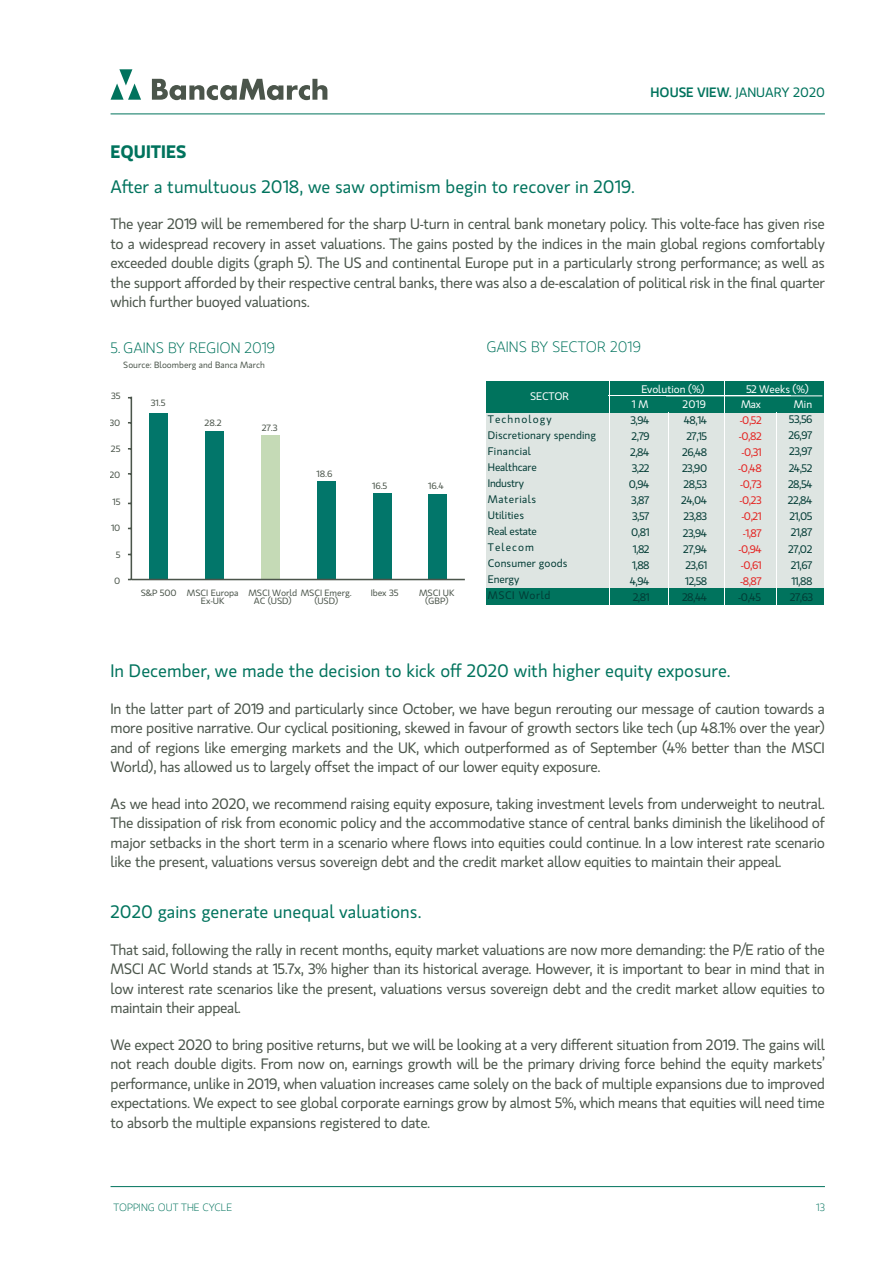
<style>
.page{position:relative;width:893px;height:1263px;background:#fff}
.page>*{position:absolute;margin:0;border:0;box-sizing:border-box;transform-origin:0 0}
.t1{font:18px "Gloriola";color:#00735d}
.t2{font:600 18px "Gloriola";color:#00735d}
.t3{font:15px/19.5px "Gloriola";letter-spacing:-.025em;color:#4b554b;text-align:justify}
.t4{font:300 15px "Gloriola";color:#00735d}
.t5{font:13.5px "Gloriola";color:#00735d}
.t6{font:10.95px/16.2px "Gloriola";letter-spacing:-.04em;color:#023b35;text-align:center}
.t7{font:10.95px/16px "Gloriola";letter-spacing:.01em;color:#023b35}
.t8{font:10.95px/16.2px "Gloriola";letter-spacing:-.04em;color:#e42321;text-align:center}
.t9{font:10.95px "Gloriola";letter-spacing:-.005em;color:#fff}
.t10{font:10.95px "Gloriola";letter-spacing:-.015em;color:#023b35}
.t11{font:300 10.5px "Gloriola";color:#00735d}
.t12{font:9.15px/8.4px "Gloriola";letter-spacing:-.01em;color:#4b554b;text-align:center}
.t13{font:9px "Gloriola";color:#4b554b}
.s1{font-weight:500}
</style>
<div class="page">
<svg style="left:152px;top:79px;width:175px;height:21px"></svg>
<svg style="left:111px;top:69px;width:30px;height:31px"></svg>
<hr style="left:111px;top:114px;width:714px;height:1px;background:#00735d">
<hr style="left:111px;top:1186px;width:714px;height:1px;background:#00735d">
<div style="left:150px;top:413px;width:18px;height:166px;background:#02766a"></div>
<div style="left:206px;top:431px;width:18px;height:148px;background:#02766a"></div>
<div style="left:429px;top:494px;width:18px;height:85px;background:#02766a"></div>
<div style="left:373px;top:493px;width:18px;height:86px;background:#02766a"></div>
<div style="left:317px;top:481px;width:18px;height:98px;background:#02766a"></div>
<div style="left:261px;top:435px;width:18px;height:144px;background:#c5dab6"></div>
<hr style="left:131px;top:397px;width:1px;height:182px;background:#4b554b">
<hr style="left:131px;top:579px;width:334px;height:1px;background:#4b554b">
<div style="left:486px;top:382px;width:338px;height:223px;background:#dee5e2"></div>
<div style="left:486px;top:381px;width:337px;height:31px;background:#00735d"></div>
<div style="left:486px;top:588px;width:338px;height:17px;background:#00735d"></div>
<hr style="left:666px;top:395px;width:156px;height:1px;background:#fff">
<hr style="left:609px;top:395px;width:182px;height:1px;background:#fff">
<hr style="left:668px;top:412px;width:1px;height:193px;background:#fff">
<hr style="left:776px;top:412px;width:1px;height:193px;background:#fff">
<hr style="left:609px;top:412px;width:1px;height:193px;background:#fff">
<hr style="left:609px;top:381px;width:1px;height:31px;background:#fff">
<hr style="left:724px;top:381px;width:1px;height:31px;background:#fff">
<hr style="left:724px;top:412px;width:1px;height:193px;background:#fff">
<p class="t5" style="left:651px;top:84px;width:176px"><span class="s1">HOUSE VIEW.</span> JANUARY 2020</p>
<p class="t2" style="left:111px;top:141px;width:77px">EQUITIES</p>
<p class="t1" style="left:111px;top:176px;width:526px">After a tumultuous 2018, we saw optimism begin to recover in 2019.</p>
<p class="t3" style="left:111px;top:214px;width:716px">The year 2019 will be remembered for the sharp U-turn in central bank monetary policy. This volte-face has given rise to a widespread recovery in asset valuations. The gains posted by the indices in the main global regions comfortably exceeded double digits (graph 5). The US and continental Europe put in a particularly strong performance; as well as the support afforded by their respective central banks, there was also a de-escalation of political risk in the final quarter which further buoyed valuations.</p>
<p class="t4" style="left:111px;top:339px;width:166px">5. GAINS BY REGION 2019</p>
<p class="t13" style="left:123px;top:360px;width:143px">Source: Bloomberg and Banca March</p>
<p class="t12" style="left:111px;top:392px;width:11px">35</p>
<p class="t12" style="left:110px;top:418px;width:12px">30</p>
<p class="t12" style="left:111px;top:445px;width:11px">25</p>
<p class="t12" style="left:109px;top:471px;width:12px">20</p>
<p class="t12" style="left:113px;top:498px;width:9px">15</p>
<p class="t12" style="left:111px;top:524px;width:11px">10</p>
<p class="t12" style="left:116px;top:551px;width:6px">5</p>
<p class="t12" style="left:114px;top:577px;width:8px">0</p>
<p class="t12" style="left:141px;top:588px;width:37px">S&amp;P 500</p>
<p class="t12" style="left:151px;top:399px;width:16px">31.5</p>
<p class="t12" style="left:205px;top:419px;width:19px">28.2</p>
<p class="t12" style="left:262px;top:424px;width:17px">27.3</p>
<p class="t12" style="left:317px;top:469px;width:17px">18.6</p>
<p class="t12" style="left:187px;top:588px;width:53px">MSCI Europa<br>Ex-UK</p>
<p class="t12" style="left:254px;top:588px;width:99px;text-align:left;text-indent:-5px">MSCI World MSCI Emerg.<br>AC (USD)</p>
<p class="t12" style="left:314px;top:597px;width:25px">(USD)</p>
<p class="t12" style="left:372px;top:482px;width:17px">16.5</p>
<p class="t12" style="left:428px;top:482px;width:17px">16.4</p>
<p class="t12" style="left:371px;top:588px;width:29px">Ibex 35</p>
<p class="t12" style="left:419px;top:588px;width:37px">MSCI UK (GBP)</p>
<p class="t4" style="left:486px;top:338px;width:156px">GAINS BY SECTOR 2019</p>
<p class="t9" style="left:530px;top:390px;width:40px">SECTOR</p>
<p class="t7" style="left:488px;top:411px;width:110px">Technology<br>Discretionary spending<br>Financial<br>Healthcare<br>Industry<br>Materials<br>Utilities<br>Real estate<br>Telecom<br>Consumer goods<br>Energy<br>MSCI World</p>
<p class="t9" style="left:641px;top:382px;width:64px">Evolution (%)</p>
<p class="t6" style="left:629px;top:412px;width:22px">3,94<br>2,79<br>2,84<br>3,22<br>0,94<br>3,87<br>3,57<br>0,81<br>1,82<br>1,88<br>4,94<br>2,81</p>
<p class="t6" style="left:681px;top:412px;width:28px">48,14<br>27,15<br>26,48<br>23,90<br>28,53<br>24,04<br>23,83<br>23,94<br>27,94<br>23,61<br>12,58<br>28,44</p>
<p class="t8" style="left:738px;top:412px;width:25px">-0,52 -0,82 -0,31 -0,48 -0,73 -0,23 -0,21 -1,87 -0,94 -0,61 -8,87</p>
<p class="t9" style="left:746px;top:382px;width:64px">52 Weeks (%)</p>
<p class="t9" style="left:683px;top:398px;width:25px">2019</p>
<p class="t9" style="left:632px;top:398px;width:18px">1 M</p>
<p class="t9" style="left:741px;top:398px;width:21px">Max</p>
<p class="t9" style="left:794px;top:398px;width:20px">Min</p>
<p class="t6" style="left:788px;top:411px;width:27px">53,56<br>26,97<br>23,97<br>24,52<br>28,54<br>22,84<br>21,05<br>21,87<br>27,02<br>21,67<br>11,88<br>27,63</p>
<p class="t10" style="left:738px;top:591px;width:24px">-0,45</p>
<p class="t1" style="left:111px;top:660px;width:621px">In December, we made the decision to kick off 2020 with higher equity exposure.</p>
<p class="t3" style="left:111px;top:699px;width:716px">In the latter part of 2019 and particularly since October, we have begun rerouting our message of caution towards a more positive narrative. Our cyclical positioning, skewed in favour of growth sectors like tech (up 48.1% over the year) and of regions like emerging markets and the UK, which outperformed as of September (4% better than the MSCI World), has allowed us to largely offset the impact of our lower equity exposure.</p>
<p class="t3" style="left:111px;top:794px;width:716px">As we head into 2020, we recommend raising equity exposure, taking investment levels from underweight to neutral.<br>The dissipation of risk from economic policy and the accommodative stance of central banks diminish the likelihood of major setbacks in the short term in a scenario where flows into equities could continue. In a low interest rate scenario like the present, valuations versus sovereign debt and the credit market allow equities to maintain their appeal.</p>
<p class="t1" style="left:111px;top:902px;width:312px">2020 gains generate unequal valuations.</p>
<p class="t3" style="left:111px;top:940px;width:716px">That said, following the rally in recent months, equity market valuations are now more demanding: the P/E ratio of the MSCI AC World stands at 15.7x, 3% higher than its historical average. However, it is important to bear in mind that in low interest rate scenarios like the present, valuations versus sovereign debt and the credit market allow equities to maintain their appeal.</p>
<p class="t3" style="left:111px;top:1035px;width:716px">We expect 2020 to bring positive returns, but we will be looking at a very different situation from 2019. The gains will not reach double digits. From now on, earnings growth will be the primary driving force behind the equity markets’ performance, unlike in 2019, when valuation increases came solely on the back of multiple expansions due to improved expectations. We expect to see global corporate earnings grow by almost 5%, which means that equities will need time to absorb the multiple expansions registered to date.</p>
<p class="t11" style="left:113px;top:1201px;width:120px">TOPPING OUT THE CYCLE</p>
<p class="t11" style="left:816px;top:1201px;width:10px">13</p>
</div>
